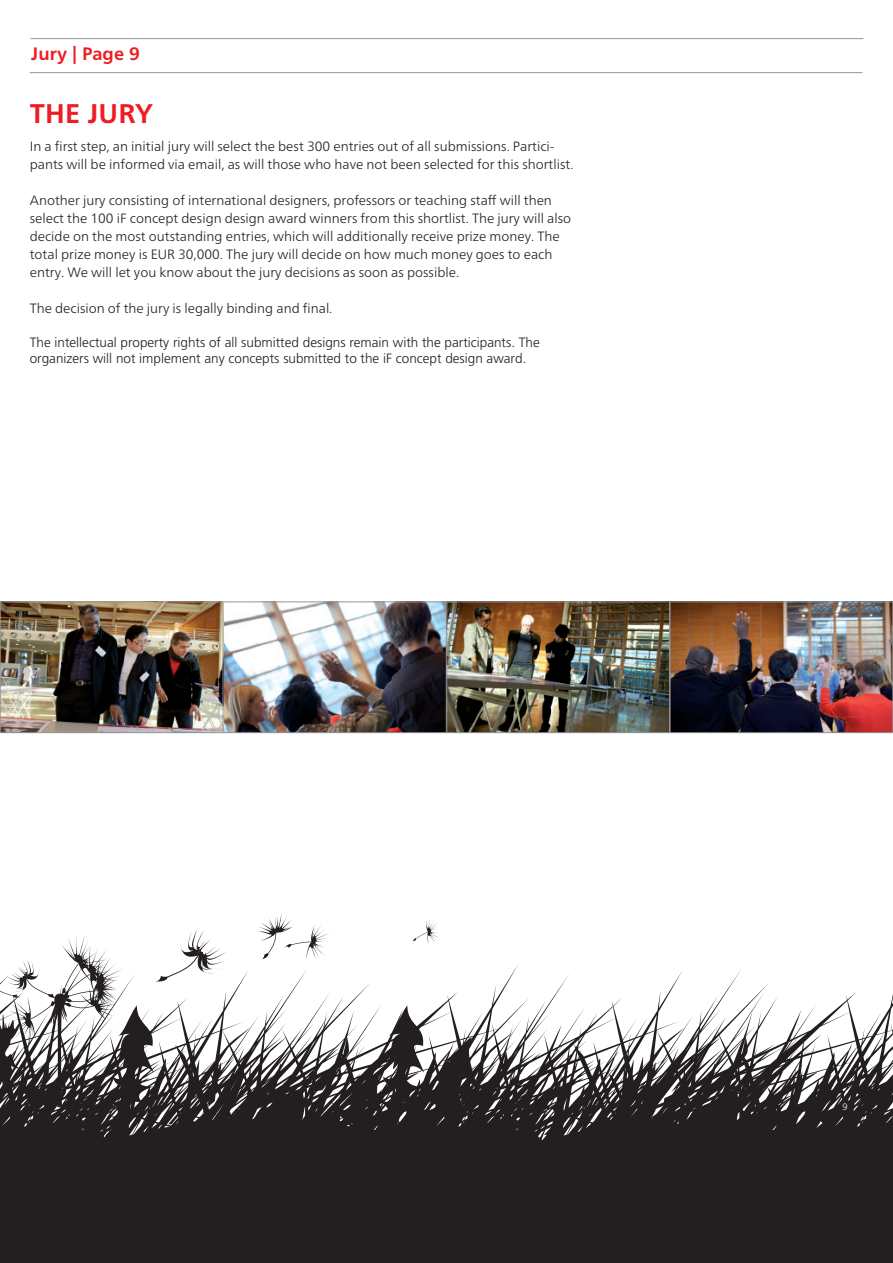
<style>
.page{position:relative;width:893px;height:1263px;background:#fff}
.page>*{position:absolute;margin:0;border:0;box-sizing:border-box;transform-origin:0 0}
.t1{font:700 27px "Frutiger Neue LT Pro";letter-spacing:.01em;color:#ee1d23}
.t2{font:700 18px "Frutiger Neue LT Pro";letter-spacing:.01em;color:#ee1d23}
.t3{font:300 13.5px/18px "Frutiger Neue LT Pro";color:#231f20}
.t4{font:300 13.5px/16.2px "Frutiger LT Std";color:#231f20}
.t5{font:300 9.75px "Frutiger Next LT";color:#fff}
</style>
<div class="page">
<hr style="left:30px;top:72px;width:832px;height:1px;background:#939598">
<hr style="left:31px;top:38px;width:832px;height:1px;background:#939598">
<img style="left:2px;top:604px;width:889px;height:127px">
<div style="left:223px;top:602px;width:223px;height:131px;border:1px solid #939598"></div>
<div style="left:670px;top:602px;width:223px;height:131px;border:1px solid #939598"></div>
<div style="left:446px;top:602px;width:224px;height:131px;border:1px solid #939598"></div>
<div style="left:0;top:602px;width:223px;height:131px;border:1px solid #939598"></div>
<svg style="left:132px;top:965px;width:399px;height:193px"></svg>
<svg style="left:531px;top:970px;width:362px;height:188px"></svg>
<svg style="left:305px;top:1005px;width:184px;height:145px"></svg>
<svg style="left:259px;top:914px;width:70px;height:46px"></svg>
<svg style="left:0;top:930px;width:227px;height:216px"></svg>
<svg style="left:412px;top:920px;width:27px;height:24px"></svg>
<div style="left:0;top:1158px;width:893px;height:105px;background:#231f20"></div>
<h2 class="t2" style="left:31px;top:47px;width:110px">Jury | Page 9</h2>
<h1 class="t1" style="left:30px;top:102px;width:125px">THE JURY</h1>
<p class="t3" style="left:30px;top:138px;width:545px">In a first step, an initial jury will select the best 300 entries out of all submissions. Partici&shy;pants will be informed via email, as will those who have not been selected for this shortlist.</p>
<p class="t3" style="left:30px;top:192px;width:543px">Another jury consisting of international designers, professors or teaching staff will then select the 100 iF concept design design award winners from this shortlist. The jury will also decide on the most outstanding entries, which will additionally receive prize money. The total prize money is EUR 30,000. The jury will decide on how much money goes to each entry. We will let you know about the jury decisions as soon as possible.</p>
<p class="t3" style="left:30px;top:300px;width:304px">The decision of the jury is legally binding and final.</p>
<p class="t4" style="left:30px;top:335px;width:512px">The intellectual property rights of all submitted designs remain with the participants. The organizers will not implement any concepts submitted to the iF concept design award.</p>
<p class="t5" style="left:842px;top:1103px;width:7px">9</p>
</div>
